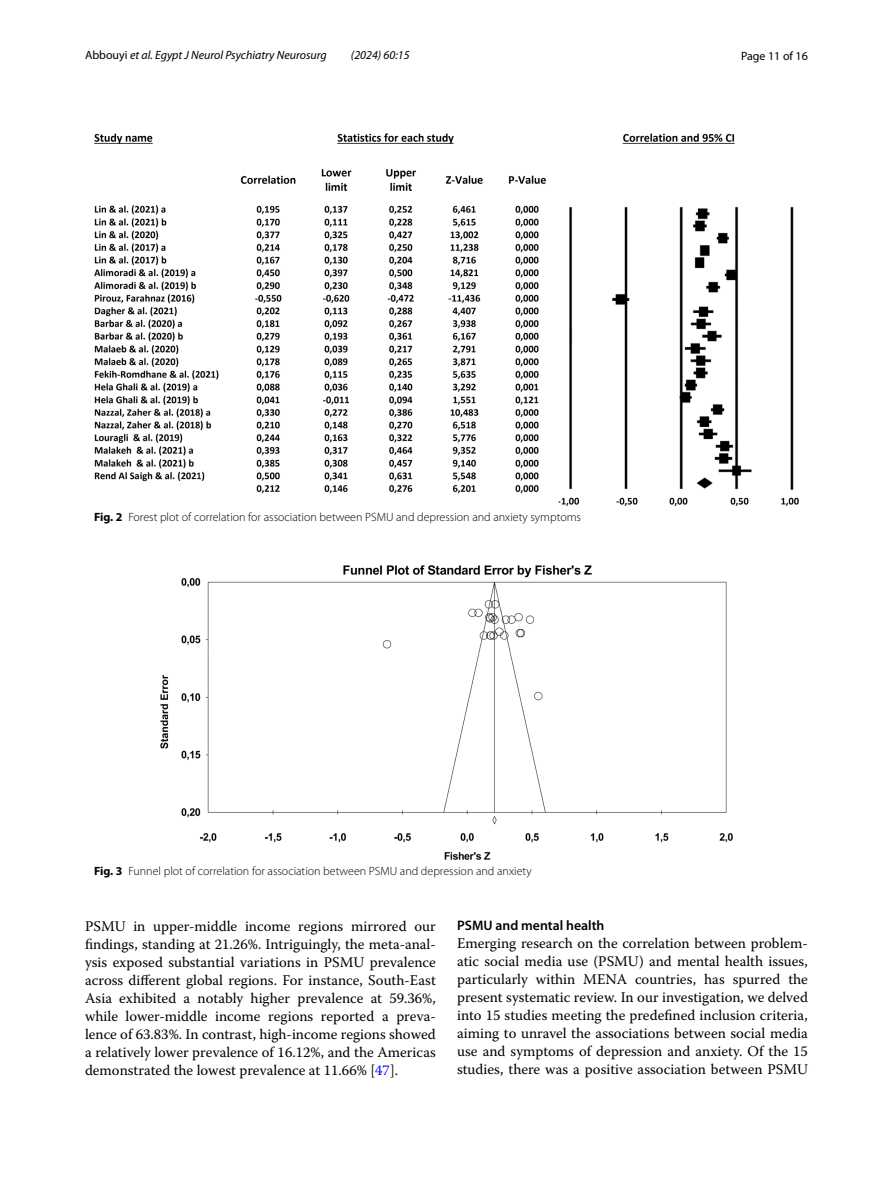
<style>
.page{position:relative;width:893px;height:1187px;background:#fff}
.page>*{position:absolute;margin:0;border:0;box-sizing:border-box;transform-origin:0 0}
.t1{font:14.7px/18px "Warnock Pro";color:#000;text-align:justify}
.t2{font:600 13.8px "Myriad Pro";color:#000}
.t3{font:300 12px "Myriad Pro";color:#000}
.t4{font:italic 12px "Myriad Pro";color:#000}
.t5{font:12px "Myriad Pro";color:#000}
.s1{font-style:normal}
.s2{font-weight:700}
.s3{color:#00f}
</style>
<div class="page">
<img style="left:94px;top:133px;width:705px;height:373px">
<img style="left:160px;top:565px;width:573px;height:295px">
<p class="t4" style="left:85px;top:48px;width:243px"><span class="s1">Abbouyi</span> et al. Egypt J Neurol Psychiatry Neurosurg</p>
<p class="t4" style="left:351px;top:48px;width:60px">(2024) 60:15</p>
<p class="t5" style="left:741px;top:48px;width:68px">Page 11 of 16</p>
<p class="t3" style="left:94px;top:510px;width:488px"><span class="s2">Fig. 2</span> Forest plot of correlation for association between PSMU and depression and anxiety symptoms</p>
<p class="t3" style="left:94px;top:864px;width:439px"><span class="s2">Fig. 3</span> Funnel plot of correlation for association between PSMU and depression and anxiety</p>
<p class="t1" style="left:85px;top:916px;width:352px">PSMU in upper-middle income regions mirrored our findings, standing at 21.26%. Intriguingly, the meta-anal&shy;ysis exposed substantial variations in PSMU prevalence across different global regions. For instance, South-East Asia exhibited a notably higher prevalence at 59.36%, while lower-middle income regions reported a preva&shy;lence of 63.83%. In contrast, high-income regions showed a relatively lower prevalence of 16.12%, and the Americas demonstrated the lowest prevalence at 11.66% [<span class="s3">47</span>].</p>
<p class="t2" style="left:457px;top:916px;width:149px">PSMU and mental health</p>
<p class="t1" style="left:457px;top:934px;width:352px">Emerging research on the correlation between problem&shy;atic social media use (PSMU) and mental health issues, particularly within MENA countries, has spurred the present systematic review. In our investigation, we delved into 15 studies meeting the predefined inclusion criteria, aiming to unravel the associations between social media use and symptoms of depression and anxiety. Of the 15 studies, there was a positive association between PSMU</p>
</div>
